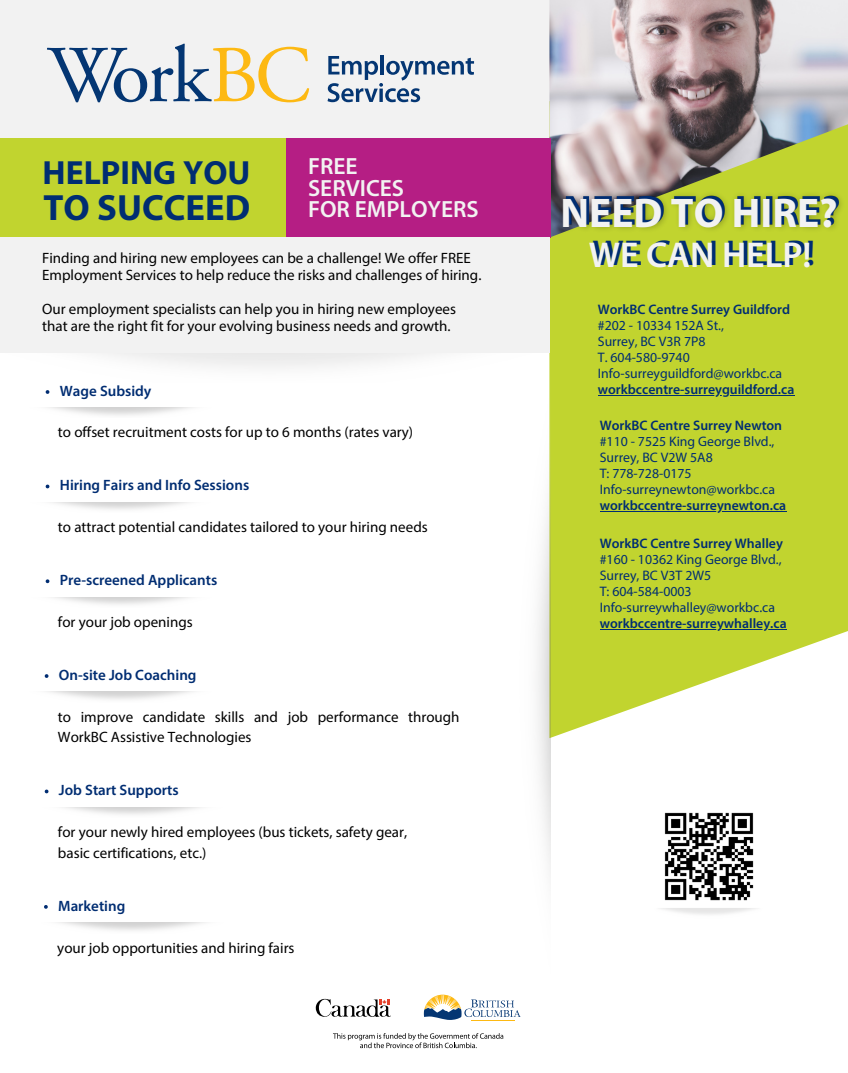
<style>
.page{position:relative;width:848px;height:1073px;background:#fff}
.page>*{position:absolute;margin:0;border:0;box-sizing:border-box;transform-origin:0 0}
.t1{font:700 41.5px "Myriad Pro";color:#f2f2f2}
.t2{font:700 36.62px "Myriad Pro";color:#002d72}
.t3{font:600 36px "Myriad Pro";color:#f2f2f2}
.t4{font:700 33.62px "Myriad Pro";color:#002d72}
.t5{font:600 23.5px "Myriad Pro";color:#f2f2f2}
.t6{font:15px/16.9px "Myriad Pro";color:#000}
.t7{font:600 15px "Myriad Pro";color:#002d72}
.t8{font:13.75px "Myriad Pro";color:#002d72}
.t9{font:600 13.75px "Myriad Pro";color:#002d72}
</style>
<div class="page">
<div style="left:0;top:0;width:626px;height:138px;background:#f2f2f2"></div>
<svg style="left:549px;top:237px;width:298px;height:501px;background:#c7d846"></svg>
<img style="left:549px;top:0;width:299px;height:237px">
<div style="left:285px;top:138px;width:265px;height:99px;background:#b51e84"></div>
<div style="left:0;top:138px;width:285px;height:99px;background:#c1d42f"></div>
<div style="left:0;top:237px;width:549px;height:115px;background:#f2f2f2"></div>
<svg style="left:47px;top:44px;width:262px;height:58px"></svg>
<hr style="left:380px;top:55px;width:4px;height:19px;background:#043673">
<svg style="left:327px;top:56px;width:147px;height:46px"></svg>
<svg style="left:316px;top:998px;width:75px;height:19px"></svg>
<hr style="left:471px;top:1019px;width:43px;height:1px;background:#fdb913">
<svg style="left:424px;top:994px;width:80px;height:25px"></svg>
<svg style="left:333px;top:1033px;width:170px;height:15px"></svg>
<img style="left:553px;top:185px;width:295px;height:63px">
<img style="left:664px;top:812px;width:90px;height:89px">
<hr style="left:599px;top:629px;width:187px;height:1px;background:#002d72">
<hr style="left:599px;top:510px;width:187px;height:1px;background:#002d72">
<hr style="left:598px;top:395px;width:196px;height:1px;background:#002d72">
<svg style="left:46px;top:390px;width:3px;height:4px"></svg>
<svg style="left:46px;top:579px;width:3px;height:4px"></svg>
<svg style="left:46px;top:484px;width:3px;height:4px"></svg>
<svg style="left:45px;top:674px;width:3px;height:4px"></svg>
<svg style="left:45px;top:789px;width:3px;height:4px"></svg>
<svg style="left:44px;top:905px;width:4px;height:3px"></svg>
<img style="left:504px;top:310px;width:46px;height:711px">
<p class="t4" style="left:43px;top:159px;width:209px">HELPING YOU</p>
<p class="t2" style="left:44px;top:193px;width:208px">TO SUCCEED</p>
<p class="t5" style="left:308px;top:156px;width:51px">FREE</p>
<p class="t5" style="left:308px;top:178px;width:98px">SERVICES</p>
<p class="t5" style="left:308px;top:199px;width:172px">FOR EMPLOYERS</p>
<p class="t6" style="left:42px;top:251px;width:441px">Finding and hiring new employees can be a challenge! We offer FREE<br>Employment Services to help reduce the risks and challenges of hiring.</p>
<p class="t6" style="left:42px;top:301px;width:415px">Our employment specialists can help you in hiring new employees</p>
<p class="t6" style="left:42px;top:318px;width:410px">that are the right fit for your evolving business needs and growth.</p>
<p class="t7" style="left:60px;top:384px;width:93px">Wage Subsidy</p>
<p class="t6" style="left:58px;top:425px;width:356px">to offset recruitment costs for up to 6 months (rates vary)</p>
<p class="t7" style="left:60px;top:479px;width:191px">Hiring Fairs and Info Sessions</p>
<p class="t6" style="left:58px;top:520px;width:371px">to attract potential candidates tailored to your hiring needs</p>
<p class="t7" style="left:60px;top:573px;width:159px">Pre-screened Applicants</p>
<p class="t6" style="left:58px;top:614px;width:136px">for your job openings</p>
<p class="t7" style="left:59px;top:668px;width:139px">On-site Job Coaching</p>
<p class="t6" style="left:58px;top:707px;width:403px;line-height:20.6px">to improve candidate skills and job performance through<br>WorkBC Assistive Technologies</p>
<p class="t7" style="left:59px;top:784px;width:121px">Job Start Supports</p>
<p class="t6" style="left:58px;top:825px;width:350px">for your newly hired employees (bus tickets, safety gear,</p>
<p class="t6" style="left:58px;top:845px;width:150px">basic certifications, etc.)</p>
<p class="t7" style="left:58px;top:899px;width:69px">Marketing</p>
<p class="t6" style="left:57px;top:940px;width:239px">your job opportunities and hiring fairs</p>
<p class="t1" style="left:560px;top:196px;width:279px">NEED TO HIRE?</p>
<p class="t3" style="left:589px;top:240px;width:224px">WE CAN HELP!</p>
<p class="t9" style="left:598px;top:304px;width:194px">WorkBC Centre Surrey Guildford</p>
<p class="t8" style="left:598px;top:320px;width:128px">#202 - 10334 152A St.,</p>
<p class="t8" style="left:598px;top:336px;width:109px">Surrey, BC V3R 7P8</p>
<p class="t8" style="left:598px;top:352px;width:93px">T. 604-580-9740</p>
<p class="t8" style="left:598px;top:368px;width:186px">Info-surreyguildford@workbc.ca</p>
<p class="t9" style="left:598px;top:383px;width:198px">workbccentre-surreyguildford.ca</p>
<p class="t9" style="left:599px;top:419px;width:184px">WorkBC Centre Surrey Newton</p>
<p class="t8" style="left:599px;top:435px;width:176px">#110 - 7525 King George Blvd.,</p>
<p class="t8" style="left:599px;top:451px;width:114px">Surrey, BC V2W 5A8</p>
<p class="t8" style="left:599px;top:467px;width:93px">T: 778-728-0175</p>
<p class="t8" style="left:599px;top:483px;width:177px">Info-surreynewton@workbc.ca</p>
<p class="t9" style="left:599px;top:499px;width:188px">workbccentre-surreynewton.ca</p>
<p class="t9" style="left:599px;top:538px;width:185px">WorkBC Centre Surrey Whalley</p>
<p class="t8" style="left:599px;top:554px;width:183px">#160 - 10362 King George Blvd.,</p>
<p class="t8" style="left:599px;top:570px;width:113px">Surrey, BC V3T 2W5</p>
<p class="t8" style="left:599px;top:586px;width:93px">T: 604-584-0003</p>
<p class="t8" style="left:599px;top:601px;width:177px">Info-surreywhalley@workbc.ca</p>
<p class="t9" style="left:599px;top:617px;width:188px">workbccentre-surreywhalley.ca</p>
</div>
